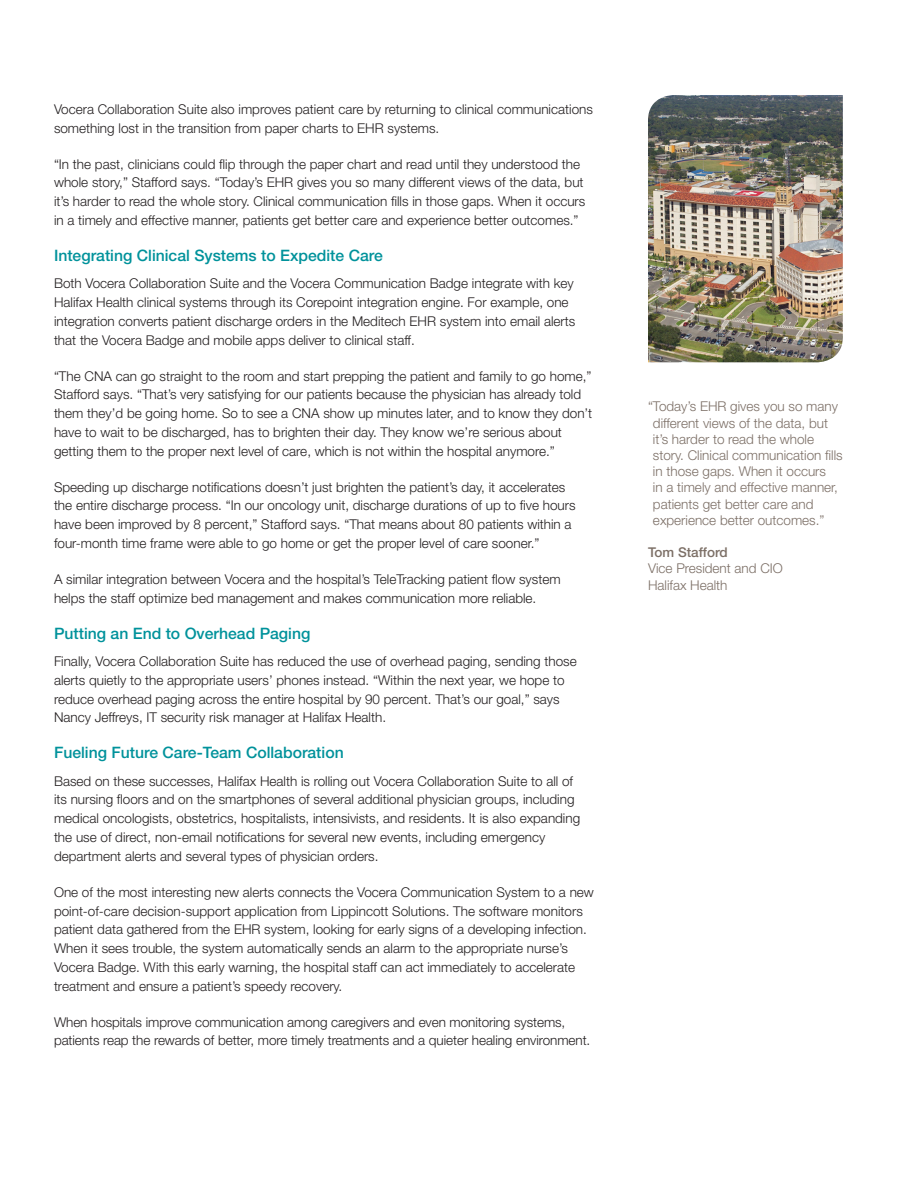
<style>
.page{position:relative;width:918px;height:1188px;background:#fff}
.page>*{position:absolute;margin:0;border:0;box-sizing:border-box;transform-origin:0 0}
.Heading_B{font:500 15.75px "Helvetica Neue LT Std";color:#00929b}
.Body_text{font:300 13.5px/18.8px "Helvetica Neue LT Std";color:#231f20}
.Call-Out_Sidebar_quo{font:300 13.5px/16.2px "Helvetica Neue LT Std";color:#7c6f66}
.Call-Out_Sidebar_quo-2{font:500 13.5px "Helvetica Neue LT Std";color:#7c6f66}
</style>
<div class="page">
<img style="left:648px;top:95px;width:195px;height:267px">
<p class="Body_text" style="left:54px;top:99px;width:540px">Vocera Collaboration Suite also improves patient care by returning to clinical communications something lost in the transition from paper charts to EHR systems.</p>
<p class="Body_text" style="left:54px;top:154px;width:533px">“In the past, clinicians could flip through the paper chart and read until they understood the whole story,” Stafford says. “Today’s EHR gives you so many different views of the data, but it’s harder to read the whole story. Clinical communication fills in those gaps. When it occurs in a timely and effective manner, patients get better care and experience better outcomes.”</p>
<p class="Heading_B" style="left:54px;top:246px;width:330px">Integrating Clinical Systems to Expedite Care</p>
<p class="Body_text" style="left:54px;top:274px;width:523px">Both Vocera Collaboration Suite and the Vocera Communication Badge integrate with key Halifax Health clinical systems through its Corepoint integration engine. For example, one integration converts patient discharge orders in the Meditech EHR system into email alerts that the Vocera Badge and mobile apps deliver to clinical staff.</p>
<p class="Body_text" style="left:54px;top:366px;width:540px">“The CNA can go straight to the room and start prepping the patient and family to go home,” Stafford says. “That’s very satisfying for our patients because the physician has already told them they’d be going home. So to see a CNA show up minutes later, and to know they don’t have to wait to be discharged, has to brighten their day. They know we’re serious about getting them to the proper next level of care, which is not within the hospital anymore.”</p>
<p class="Body_text" style="left:54px;top:477px;width:523px">Speeding up discharge notifications doesn’t just brighten the patient’s day, it accelerates the entire discharge process. “In our oncology unit, discharge durations of up to five hours have been improved by 8 percent,” Stafford says. “That means about 80 patients within a four-month time frame were able to go home or get the proper level of care sooner.”</p>
<p class="Body_text" style="left:54px;top:569px;width:508px">A similar integration between Vocera and the hospital’s TeleTracking patient flow system helps the staff optimize bed management and makes communication more reliable.</p>
<p class="Heading_B" style="left:54px;top:624px;width:258px">Putting an End to Overhead Paging</p>
<p class="Body_text" style="left:54px;top:652px;width:524px">Finally, Vocera Collaboration Suite has reduced the use of overhead paging, sending those alerts quietly to the appropriate users’ phones instead. “Within the next year, we hope to reduce overhead paging across the entire hospital by 90 percent. That’s our goal,” says Nancy Jeffreys, IT security risk manager at Halifax Health.</p>
<p class="Heading_B" style="left:54px;top:743px;width:291px">Fueling Future Care-Team Collaboration</p>
<p class="Body_text" style="left:54px;top:771px;width:528px">Based on these successes, Halifax Health is rolling out Vocera Collaboration Suite to all of its nursing floors and on the smartphones of several additional physician groups, including medical oncologists, obstetrics, hospitalists, intensivists, and residents. It is also expanding the use of direct, non-email notifications for several new events, including emergency department alerts and several types of physician orders.</p>
<p class="Body_text" style="left:54px;top:882px;width:541px">One of the most interesting new alerts connects the Vocera Communication System to a new point-of-care decision-support application from Lippincott Solutions. The software monitors patient data gathered from the EHR system, looking for early signs of a developing infection.<br>When it sees trouble, the system automatically sends an alarm to the appropriate nurse’s Vocera Badge. With this early warning, the hospital staff can act immediately to accelerate treatment and ensure a patient’s speedy recovery.</p>
<p class="Body_text" style="left:54px;top:1012px;width:538px">When hospitals improve communication among caregivers and even monitoring systems, patients reap the rewards of better, more timely treatments and a quieter healing environment.</p>
<p class="Call-Out_Sidebar_quo" style="left:653px;top:398px;width:191px;text-indent:-5px">“Today’s EHR gives you so many different views of the data, but it’s harder to read the whole story. Clinical communication fills in those gaps. When it occurs<br>in a timely and effective manner, patients get better care and experience better outcomes.”</p>
<p class="Call-Out_Sidebar_quo-2" style="left:648px;top:544px;width:81px">Tom Stafford</p>
<p class="Call-Out_Sidebar_quo" style="left:648px;top:560px;width:136px">Vice President and CIO</p>
<p class="Call-Out_Sidebar_quo" style="left:648px;top:576px;width:81px">Halifax Health</p>
</div>
